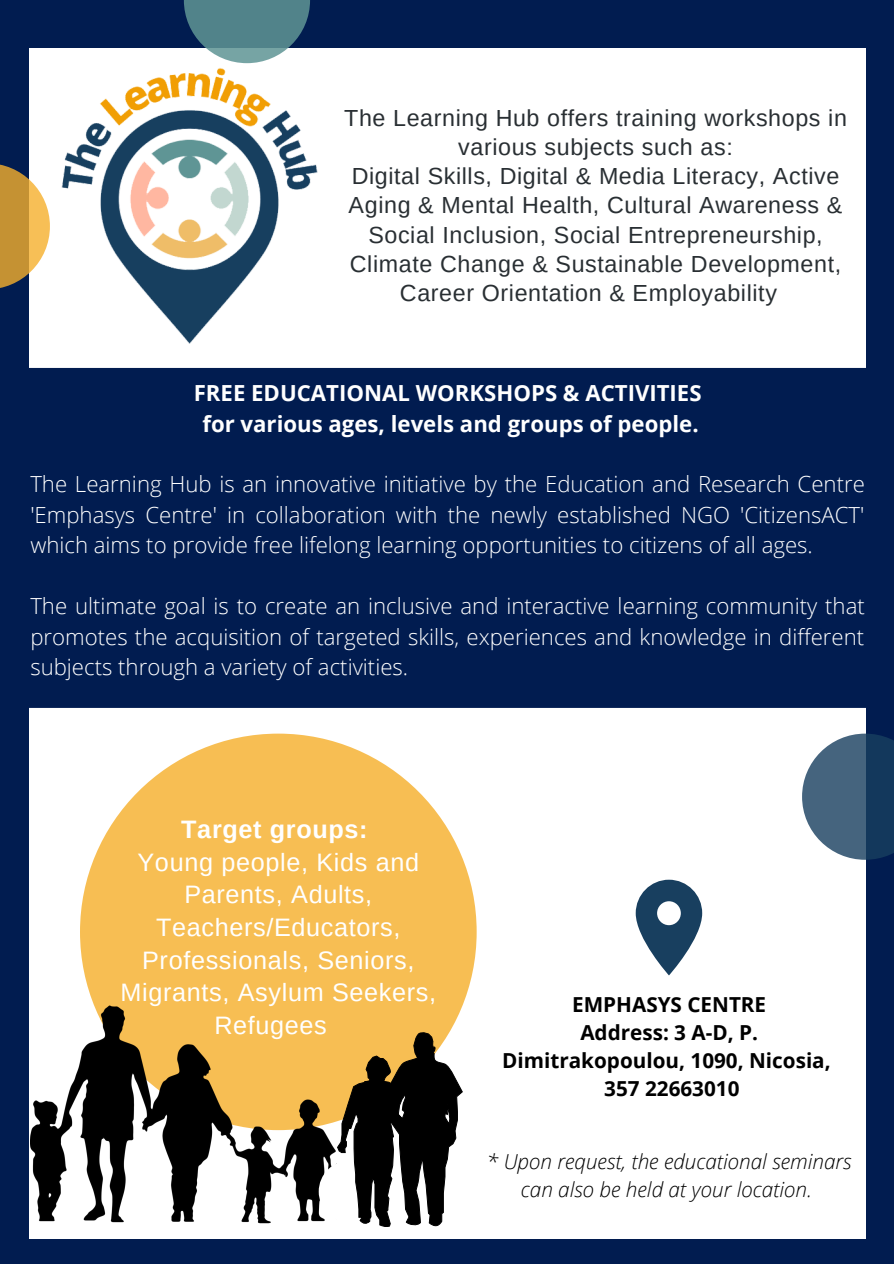
<style>
.page{position:relative;width:894px;height:1264px;background:#fff}
.page>*{position:absolute;margin:0;border:0;box-sizing:border-box;transform-origin:0 0}
.t1{font:25.2px "Arimo";letter-spacing:.025em;color:#fff}
.t2{font:700 25.2px "Arimo";letter-spacing:.025em;color:#fff}
.t3{font:23.25px/29.2px "Arimo";letter-spacing:.025em;color:#292f33;text-align:center}
.t4{font:300 22.2px/30.5px "Open Sans";color:#fff;text-align:justify}
.t5{font:700 22.2px "Open Sans";color:#fff}
.t6{font:700 20.7px/28.2px "Open Sans";color:#000;text-align:center}
.t7{font:italic 300 20.7px/28.2px "Open Sans";color:#000;text-align:center}
</style>
<div class="page">
<div style="left:0;top:0;width:893px;height:1263px;background:#011c50"></div>
<div style="left:29px;top:48px;width:836px;height:1190px;background:#fff"></div>
<img style="left:29px;top:63px;width:320px;height:305px">
<svg style="left:184px;top:0;width:126px;height:63px"></svg>
<div style="left:80px;top:733px;width:396px;height:397px;background:#f7be53;border-radius:50%"></div>
<div style="left:0;top:368px;width:893px;height:340px;background:#011c50"></div>
<svg style="left:0;top:163px;width:50px;height:126px"></svg>
<img style="left:30px;top:1005px;width:307px;height:219px">
<div style="left:318px;top:1160px;width:62px;height:62px;background:#fff;border-radius:50%"></div>
<svg style="left:337px;top:1032px;width:125px;height:195px"></svg>
<svg style="left:635px;top:879px;width:67px;height:96px"></svg>
<svg style="left:802px;top:733px;width:91px;height:126px"></svg>
<p class="t3" style="left:344px;top:103px;width:504px">The Learning Hub offers training workshops in various subjects such as:</p>
<p class="t3" style="left:351px;top:161px;width:489px">Digital Skills, Digital &amp; Media Literacy, Active</p>
<p class="t3" style="left:348px;top:191px;width:495px">Aging &amp; Mental Health, Cultural Awareness &amp;</p>
<p class="t3" style="left:368px;top:220px;width:455px">Social Inclusion, Social Entrepreneurship,</p>
<p class="t3" style="left:350px;top:249px;width:492px">Climate Change &amp; Sustainable Development,</p>
<p class="t3" style="left:400px;top:278px;width:378px">Career Orientation &amp; Employability</p>
<p class="t5" style="left:194px;top:377px;width:509px">FREE EDUCATIONAL WORKSHOPS &amp; ACTIVITIES</p>
<p class="t5" style="left:202px;top:408px;width:497px">for various ages, levels and groups of people.</p>
<p class="t4" style="left:30px;top:468px;width:835px">The Learning Hub is an innovative initiative by the Education and Research Centre 'Emphasys Centre' in collaboration with the newly established NGO 'CitizensACT' which aims to provide free lifelong learning opportunities to citizens of all ages.</p>
<p class="t4" style="left:30px;top:590px;width:835px">The ultimate goal is to create an inclusive and interactive learning community that promotes the acquisition of targeted skills, experiences and knowledge in different subjects through a variety of activities.</p>
<p class="t2" style="left:181px;top:815px;width:188px">Target groups:</p>
<p class="t1" style="left:137px;top:847px;width:283px">Young people, Kids and</p>
<p class="t1" style="left:184px;top:880px;width:189px">Parents, Adults,</p>
<p class="t1" style="left:156px;top:913px;width:246px">Teachers/Educators,</p>
<p class="t1" style="left:142px;top:945px;width:274px">Professionals, Seniors,</p>
<p class="t1" style="left:120px;top:978px;width:317px">Migrants, Asylum Seekers,</p>
<p class="t1" style="left:214px;top:1011px;width:114px">Refugees</p>
<p class="t6" style="left:572px;top:989px;width:195px">EMPHASYS CENTRE</p>
<p class="t6" style="left:502px;top:1018px;width:330px">Address: 3 A-D, P.<br>Dimitrakopoulou, 1090, Nicosia,</p>
<p class="t6" style="left:604px;top:1074px;width:137px">357 22663010</p>
<p class="t7" style="left:486px;top:1146px;width:366px">* Upon request, the educational seminars can also be held at your location.</p>
</div>
